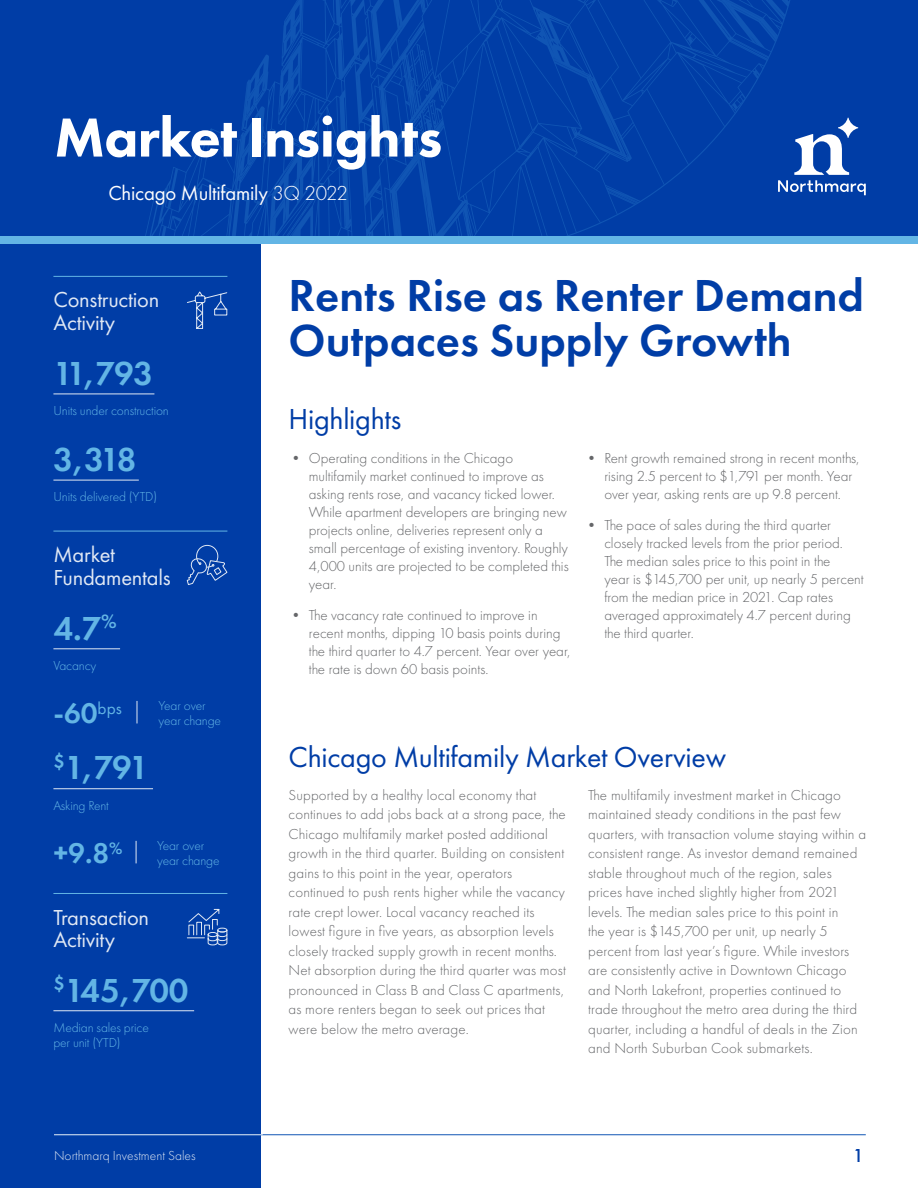
<style>
.page{position:relative;width:918px;height:1188px;background:#fff}
.page>*{position:absolute;margin:0;border:0;box-sizing:border-box;transform-origin:0 0}
.t1{font:800 57px "Futura PT";letter-spacing:-.01em;color:#fff}
.t2{font:600 46.5px/45px "Futura PT";color:#003da6}
.Underline{font:600 34.5px "Futura PT";letter-spacing:-.045em;color:#63b5e5}
.t3{font:30px "Futura PT";letter-spacing:-.01em;color:#003da6}
.BPS_container{font:600 29.55px "Futura PT";color:#63b5e5}
.Percentage_below_ask{font:600 29.55px "Futura PT";color:#63b5e5}
.t4{font:22.5px/22.5px "Futura PT";letter-spacing:-.01em;color:#e0e8f4}
.t5{font:21px "Futura PT";letter-spacing:-.01em;color:#fff}
.t6{font:500 19.5px "Futura PT";color:#003da6}
.Percentage_below_ask-2{font:600 17.25px "Futura PT";color:#63b5e5}
.Body_Copy{font:300 15px/19.5px "Futura PT";letter-spacing:.01em;color:#656669}
.t7{font:300 13.5px/15px "Futura PT";letter-spacing:-.01em;color:#63b5e5}
.t8{font:300 13.5px "Futura PT";color:#e0e8f4}
.s1{font-weight:300}
</style>
<div class="page">
<div style="left:0;top:145px;width:261px;height:1043px;background:#003da6"></div>
<div style="left:0;top:0;width:918px;height:241px;background:#003da6"></div>
<svg style="left:145px;top:0;width:398px;height:236px"></svg>
<svg style="left:543px;top:0;width:247px;height:236px"></svg>
<div style="left:0;top:236px;width:918px;height:8px;background:#63b5e5"></div>
<hr style="left:54px;top:1134px;width:812px;height:1px;background:#1055b4">
<hr style="left:54px;top:1134px;width:209px;height:1px;background:#e0e8f4">
<svg style="left:778px;top:134px;width:88px;height:61px"></svg>
<svg style="left:838px;top:118px;width:20px;height:20px"></svg>
<hr style="left:53px;top:1010px;width:141px;height:1px;background:#e0e8f4">
<hr style="left:53px;top:648px;width:67px;height:1px;background:#e0e8f4">
<hr style="left:53px;top:788px;width:100px;height:1px;background:#e0e8f4">
<svg style="left:137px;top:701px;width:1px;height:22px"></svg>
<svg style="left:136px;top:841px;width:1px;height:22px"></svg>
<hr style="left:53px;top:394px;width:101px;height:1px;background:#e0e8f4">
<hr style="left:53px;top:480px;width:86px;height:1px;background:#e0e8f4">
<hr style="left:53px;top:531px;width:174px;height:1px;background:#63b5e5">
<svg style="left:186px;top:544px;width:42px;height:41px"></svg>
<hr style="left:53px;top:276px;width:174px;height:1px;background:#63b5e5">
<svg style="left:187px;top:291px;width:41px;height:38px"></svg>
<hr style="left:53px;top:893px;width:174px;height:1px;background:#63b5e5">
<svg style="left:187px;top:908px;width:41px;height:38px"></svg>
<p class="t1" style="left:54px;top:102px;width:390px">Market Insights</p>
<p class="t5" style="left:108px;top:180px;width:241px">Chicago Multifamily <span class="s1">3Q 2022</span></p>
<p class="t4" style="left:53px;top:289px;width:108px">Construction<br>Activity</p>
<p class="Underline" style="left:53px;top:352px;width:101px">11,793</p>
<p class="t7" style="left:53px;top:403px;width:117px">Units under construction</p>
<p class="Underline" style="left:53px;top:438px;width:84px">3,318</p>
<p class="t7" style="left:53px;top:490px;width:105px">Units delivered (YTD)</p>
<p class="t4" style="left:53px;top:543px;width:119px">Market<br>Fundamentals</p>
<p class="Underline" style="left:53px;top:606px;width:65px">4.7<sup>%</sup></p>
<p class="t7" style="left:53px;top:658px;width:44px">Vacancy</p>
<p class="BPS_container" style="left:53px;top:695px;width:70px">-60<sup>bps</sup></p>
<p class="t7" style="left:159px;top:698px;width:64px">Year over year change</p>
<p class="Underline" style="left:53px;top:746px;width:97px"><sup>$</sup>1,791</p>
<p class="t7" style="left:53px;top:798px;width:57px">Asking Rent</p>
<p class="t7" style="left:157px;top:838px;width:49px">Year over</p>
<p class="Percentage_below_ask-2" style="left:109px;top:837px;width:15px">%</p>
<p class="Percentage_below_ask" style="left:53px;top:835px;width:57px">+9.8</p>
<p class="t7" style="left:157px;top:853px;width:64px">year change</p>
<p class="t4" style="left:53px;top:906px;width:97px">Transaction<br>Activity</p>
<p class="Underline" style="left:53px;top:968px;width:137px"><sup>$</sup>145,700</p>
<p class="t7" style="left:53px;top:1020px;width:97px">Median sales price per unit (YTD)</p>
<p class="t2" style="left:289px;top:273px;width:577px">Rents Rise as Renter Demand<br>Outpaces Supply Growth</p>
<p class="t3" style="left:289px;top:402px;width:114px">Highlights</p>
<p class="Body_Copy" style="left:309px;top:449px;width:261px;line-height:18px;text-indent:-20px">• Operating conditions in the Chicago multifamily market continued to improve as asking rents rose, and vacancy ticked lower.<br>While apartment developers are bringing new projects online, deliveries represent only a small percentage of existing inventory. Roughly 4,000 units are projected to be completed this year.</p>
<p class="Body_Copy" style="left:309px;top:606px;width:263px;line-height:18px;text-indent:-20px">• The vacancy rate continued to improve in recent months, dipping 10 basis points during the third quarter to 4.7 percent. Year over year, the rate is down 60 basis points.</p>
<p class="Body_Copy" style="left:604px;top:449px;width:257px;line-height:18px;text-indent:-20px">• Rent growth remained strong in recent months, rising 2.5 percent to $1,791 per month. Year over year, asking rents are up 9.8 percent.</p>
<p class="Body_Copy" style="left:604px;top:516px;width:261px;line-height:18px;text-indent:-20px">• The pace of sales during the third quarter closely tracked levels from the prior period.<br>The median sales price to this point in the<br>year is $145,700 per unit, up nearly 5 percent from the median price in 2021. Cap rates averaged approximately 4.7 percent during the third quarter.</p>
<p class="t3" style="left:289px;top:739px;width:439px">Chicago Multifamily Market Overview</p>
<p class="Body_Copy" style="left:289px;top:785px;width:279px">Supported by a healthy local economy that continues to add jobs back at a strong pace, the Chicago multifamily market posted additional growth in the third quarter. Building on consistent gains to this point in the year, operators continued to push rents higher while the vacancy rate crept lower. Local vacancy reached its lowest figure in five years, as absorption levels closely tracked supply growth in recent months.<br>Net absorption during the third quarter was most pronounced in Class B and Class C apartments, as more renters began to seek out prices that were below the metro average.</p>
<p class="Body_Copy" style="left:588px;top:785px;width:279px">The multifamily investment market in Chicago maintained steady conditions in the past few quarters, with transaction volume staying within a consistent range. As investor demand remained stable throughout much of the region, sales prices have inched slightly higher from 2021 levels. The median sales price to this point in<br>the year is $145,700 per unit, up nearly 5 percent from last year’s figure. While investors are consistently active in Downtown Chicago and North Lakefront, properties continued to trade throughout the metro area during the third quarter, including a handful of deals in the Zion and North Suburban Cook submarkets.</p>
<p class="t8" style="left:54px;top:1147px;width:143px">Northmarq Investment Sales</p>
<h3 class="t6" style="left:853px;top:1144px;width:13px">1</h3>
</div>
